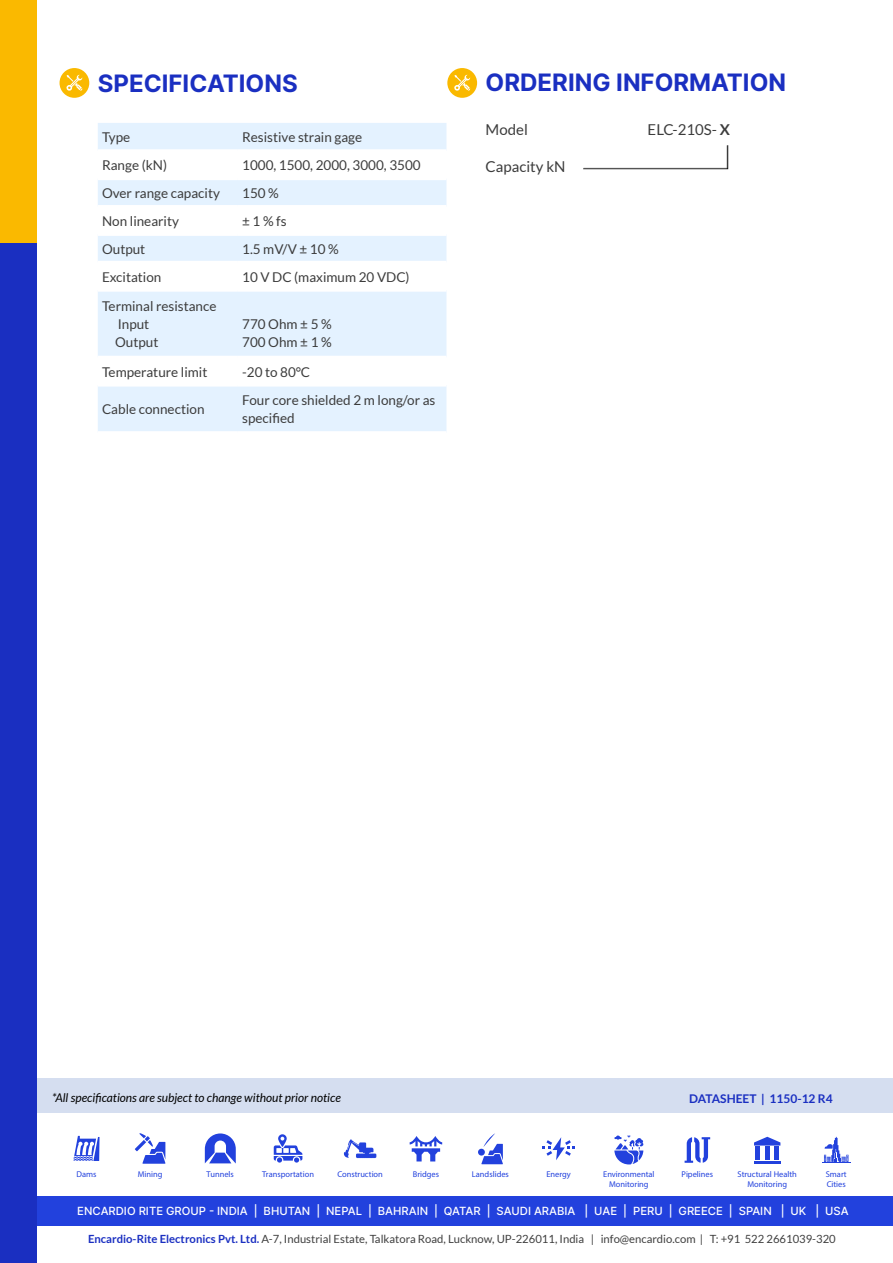
<style>
.page{position:relative;width:893px;height:1263px;background:#fff}
.page>*{position:absolute;margin:0;border:0;box-sizing:border-box;transform-origin:0 0}
.t1{font:700 24px "Inter";color:#1a2fc1}
.t2{font:15px "Lato";color:#3c3c3c}
.t3{font:13.5px/18px "Lato";color:#3c3c3c}
.t4{font:italic 12px "Lato";color:#000}
.t5{font:700 12px "Lato";color:#1a2fc1}
.t6{font:11.25px "Lato";color:#3f3f3f}
.t7{font:500 11.25px "Inter";color:#fff}
.t8{font:8.4px/10.1px "Mona Sans";color:#2241dd;text-align:center}
.s1{font-weight:700}
.s2{font-weight:700;color:#1a2fc1}
</style>
<div class="page">
<svg style="left:205px;top:1133px;width:31px;height:30px"></svg>
<svg style="left:73px;top:1136px;width:27px;height:25px"></svg>
<svg style="left:343px;top:1139px;width:33px;height:19px"></svg>
<svg style="left:410px;top:1136px;width:32px;height:25px"></svg>
<svg style="left:135px;top:1133px;width:30px;height:31px"></svg>
<div style="left:478px;top:1149px;width:7px;height:6px;background:#2241dd;border-radius:50%"></div>
<svg style="left:481px;top:1133px;width:22px;height:31px"></svg>
<svg style="left:754px;top:1137px;width:26px;height:8px"></svg>
<hr style="left:754px;top:1161px;width:26px;height:2px;background:#2241dd">
<div style="left:774px;top:1147px;width:5px;height:13px;background:#2241dd"></div>
<hr style="left:756px;top:1147px;width:4px;height:13px;background:#2241dd">
<hr style="left:765px;top:1147px;width:4px;height:13px;background:#2241dd">
<svg style="left:822px;top:1137px;width:28px;height:26px"></svg>
<svg style="left:685px;top:1137px;width:25px;height:26px"></svg>
<svg style="left:614px;top:1135px;width:29px;height:29px"></svg>
<svg style="left:542px;top:1137px;width:33px;height:23px"></svg>
<svg style="left:274px;top:1134px;width:28px;height:28px"></svg>
<div style="left:31px;top:1197px;width:862px;height:29px;background:#2241dd"></div>
<div style="left:31px;top:1078px;width:862px;height:35px;background:#d5def0"></div>
<div style="left:0;top:0;width:36px;height:243px;background:#fab900"></div>
<div style="left:0;top:243px;width:36px;height:1020px;background:#1a2fc1"></div>
<div style="left:60px;top:68px;width:29px;height:30px;background:#fab900;border-radius:50%"></div>
<svg style="left:66px;top:75px;width:16px;height:16px"></svg>
<div style="left:447px;top:68px;width:30px;height:30px;background:#fab900;border-radius:50%"></div>
<svg style="left:454px;top:75px;width:16px;height:16px"></svg>
<svg style="left:98px;top:123px;width:348px;height:308px;fill:#e4f2ff"></svg>
<hr style="left:98px;top:149px;width:140px;height:3px;background:#fff">
<hr style="left:238px;top:149px;width:208px;height:3px;background:#fff">
<hr style="left:98px;top:177px;width:140px;height:3px;background:#fff">
<hr style="left:238px;top:177px;width:208px;height:3px;background:#fff">
<hr style="left:98px;top:205px;width:140px;height:3px;background:#fff">
<hr style="left:238px;top:205px;width:208px;height:3px;background:#fff">
<hr style="left:98px;top:233px;width:140px;height:3px;background:#fff">
<hr style="left:238px;top:233px;width:208px;height:3px;background:#fff">
<hr style="left:98px;top:261px;width:140px;height:3px;background:#fff">
<hr style="left:238px;top:261px;width:208px;height:3px;background:#fff">
<hr style="left:98px;top:289px;width:140px;height:3px;background:#fff">
<hr style="left:238px;top:289px;width:208px;height:3px;background:#fff">
<hr style="left:98px;top:356px;width:140px;height:3px;background:#fff">
<hr style="left:238px;top:356px;width:208px;height:3px;background:#fff">
<hr style="left:98px;top:384px;width:140px;height:3px;background:#fff">
<hr style="left:238px;top:384px;width:208px;height:3px;background:#fff">
<img style="left:584px;top:145px;width:144px;height:24px">
<h1 class="t1" style="left:98px;top:66px;width:201px">SPECIFICATIONS</h1>
<h1 class="t1" style="left:486px;top:65px;width:302px">ORDERING INFORMATION</h1>
<p class="t2" style="left:486px;top:122px;width:44px">Model</p>
<p class="t2" style="left:648px;top:122px;width:84px">ELC-210S- <span class="s1">X</span></p>
<p class="t2" style="left:486px;top:158px;width:81px">Capacity kN</p>
<p class="t3" style="left:102px;top:128px;width:30px">Type</p>
<p class="t3" style="left:242px;top:128px;width:122px">Resistive strain gage</p>
<p class="t3" style="left:102px;top:156px;width:67px">Range (kN)</p>
<p class="t3" style="left:242px;top:156px;width:180px">1000, 1500, 2000, 3000, 3500</p>
<p class="t3" style="left:102px;top:184px;width:119px">Over range capacity</p>
<p class="t3" style="left:242px;top:184px;width:38px">150 %</p>
<p class="t3" style="left:102px;top:212px;width:79px">Non linearity</p>
<p class="t3" style="left:242px;top:212px;width:46px">± 1 % fs</p>
<p class="t3" style="left:102px;top:240px;width:45px">Output</p>
<p class="t3" style="left:242px;top:240px;width:98px">1.5 mV/V ± 10 %</p>
<p class="t3" style="left:102px;top:268px;width:61px">Excitation</p>
<p class="t3" style="left:242px;top:268px;width:169px">10 V DC (maximum 20 VDC)</p>
<p class="t3" style="left:115px;top:297px;width:103px;text-indent:-13px">Terminal resistance<br>Input<br>Output</p>
<p class="t3" style="left:242px;top:315px;width:91px">770 Ohm ± 5 %<br>700 Ohm ± 1 %</p>
<p class="t3" style="left:102px;top:363px;width:107px">Temperature limit</p>
<p class="t3" style="left:242px;top:363px;width:70px">-20 to 80°C</p>
<p class="t3" style="left:102px;top:400px;width:104px">Cable connection</p>
<p class="t3" style="left:242px;top:391px;width:195px">Four core shielded 2 m long/or as specified</p>
<p class="t4" style="left:52px;top:1091px;width:290px">*All specifications are subject to change without prior notice</p>
<p class="t5" style="left:689px;top:1092px;width:145px">DATASHEET | 1150-12 R4</p>
<p class="t8" style="left:76px;top:1169px;width:22px">Dams</p>
<p class="t8" style="left:138px;top:1169px;width:26px">Mining</p>
<p class="t8" style="left:207px;top:1169px;width:29px">Tunnels</p>
<p class="t8" style="left:262px;top:1169px;width:53px">Transportation</p>
<p class="t8" style="left:337px;top:1168px;width:47px">Construction</p>
<p class="t8" style="left:413px;top:1168px;width:28px">Bridges</p>
<p class="t8" style="left:472px;top:1168px;width:39px">Landslides</p>
<p class="t8" style="left:546px;top:1168px;width:26px">Energy</p>
<p class="t8" style="left:603px;top:1169px;width:53px">Environmental<br>Monitoring</p>
<p class="t8" style="left:682px;top:1169px;width:33px">Pipelines</p>
<p class="t8" style="left:738px;top:1169px;width:61px">Structural Health<br>Monitoring</p>
<p class="t8" style="left:826px;top:1169px;width:22px;text-align:left">Smart<br>Cities</p>
<p class="t7" style="left:77px;top:1202px;width:773px">ENCARDIO RITE GROUP - INDIA | BHUTAN | NEPAL | BAHRAIN | QATAR | SAUDI ARABIA | UAE | PERU | GREECE | SPAIN | UK | USA</p>
<p class="t6" style="left:88px;top:1232px;width:749px"><span class="s2">Encardio-Rite Electronics Pvt. Ltd.</span> A-7, Industrial Estate, Talkatora Road, Lucknow, UP-226011, India | info@encardio.com | T: +91 522 2661039-320</p>
</div>
